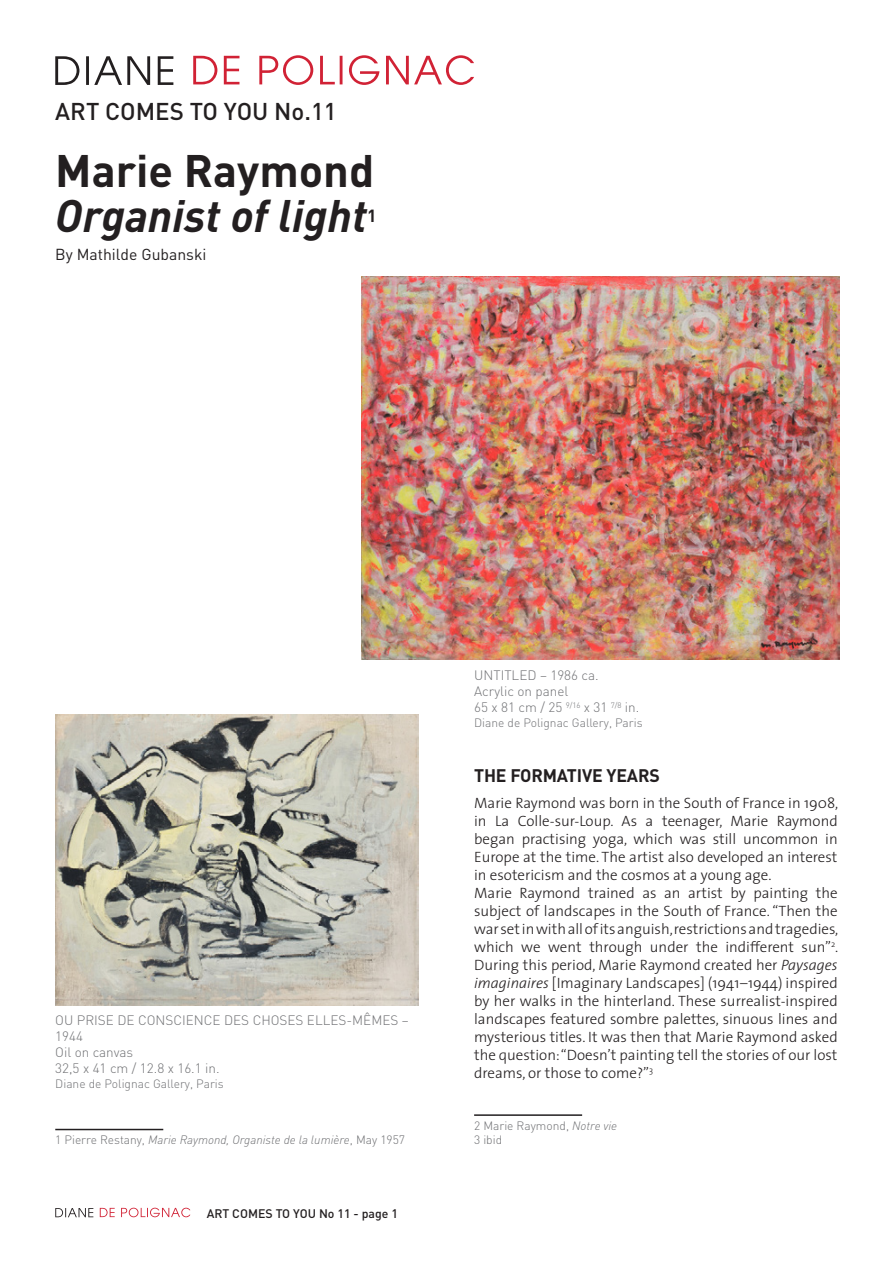
<style>
.page{position:relative;width:893px;height:1263px;background:#fff}
.page>*{position:absolute;margin:0;border:0;box-sizing:border-box;transform-origin:0 0}
.t1{font:italic 700 45px "DIN";color:#231f20}
.t2{font:700 45px "DIN";color:#231f20}
.t3{font:500 24px "DIN";color:#231f20}
.t4{font:700 18px "DIN";letter-spacing:-.01em;color:#231f20}
.t5{font:700 17.4px "DIN";color:#231f20}
.Style_de_paragraphe{font:15.75px "DIN";color:#231f20}
.Style_de_paragraphe-2{font:300 15px/18px "The Sans";color:#231f20;text-align:justify}
.t6{font:300 13.5px/16.2px "DIN";color:#6f7073}
.t7{font:500 12.3px "DIN";color:#231f20}
.t8{font:italic 300 12px "DIN";color:#6c6d70}
.t9{font:300 12px "DIN";color:#6f7073}
.t10{font:300 12px "DIN";color:#6c6d70}
.s1{font-style:normal}
.s2{font-style:italic}
</style>
<div class="page">
<svg style="left:100px;top:1208px;width:90px;height:9px"></svg>
<svg style="left:55px;top:1208px;width:38px;height:9px"></svg>
<hr style="left:55px;top:1129px;width:108px;height:1px;background:#231f20">
<hr style="left:474px;top:1114px;width:108px;height:2px;background:#231f20">
<svg style="left:193px;top:55px;width:281px;height:30px"></svg>
<svg style="left:55px;top:56px;width:118px;height:29px"></svg>
<img style="left:362px;top:276px;width:478px;height:383px">
<img style="left:55px;top:714px;width:364px;height:291px">
<p class="t3" style="left:55px;top:96px;width:283px">ART COMES TO YOU No.11</p>
<p class="t2" style="left:55px;top:142px;width:321px">Marie Raymond</p>
<p class="t1" style="left:55px;top:187px;width:313px">Organist of light</p>
<p class="t5" style="left:367px;top:205px;width:11px">1</p>
<p class="Style_de_paragraphe" style="left:55px;top:244px;width:153px">By Mathilde Gubanski</p>
<p class="t6" style="left:55px;top:1012px;width:355px">OU PRISE DE CONSCIENCE DES CHOSES ELLES-MÊMES –<br>1944</p>
<p class="t6" style="left:55px;top:1044px;width:80px">Oil on canvas</p>
<p class="t6" style="left:55px;top:1060px;width:166px">32,5 x 41 cm / 12.8 x 16.1 in.</p>
<p class="t9" style="left:55px;top:1076px;width:170px">Diane de Polignac Gallery, Paris</p>
<p class="t8" style="left:55px;top:1132px;width:351px"><span class="s1">1 Pierre Restany,</span> Marie Raymond, Organiste de la lumière<span class="s1">, May 1957</span></p>
<p class="t7" style="left:207px;top:1205px;width:193px">ART COMES TO YOU No 11 - page 1</p>
<p class="t6" style="left:474px;top:667px;width:126px">UNTITLED – 1986 ca.</p>
<p class="t6" style="left:474px;top:683px;width:96px">Acrylic on panel</p>
<p class="t6" style="left:474px;top:699px;width:167px">65 x 81 cm / 25 <sup>9/16</sup> x 31 <sup>7/8</sup> in.</p>
<p class="t9" style="left:474px;top:715px;width:170px">Diane de Polignac Gallery, Paris</p>
<p class="t4" style="left:474px;top:763px;width:187px">THE FORMATIVE YEARS</p>
<p class="Style_de_paragraphe-2" style="left:474px;top:794px;width:366px">Marie Raymond was born in the South of France in 1908, in La Colle-sur-Loup. As a teenager, Marie Raymond began practising yoga, which was still uncommon in Europe at the time. The artist also developed an interest in esotericism and the cosmos at a young age.</p>
<p class="Style_de_paragraphe-2" style="left:474px;top:884px;width:366px">Marie Raymond trained as an artist by painting the subject of landscapes in the South of France. “Then the war set in with all of its anguish, restrictions and tragedies, which we went through under the indifferent sun”<sup>2</sup>.<br>During this period, Marie Raymond created her <span class="s2">Paysages imaginaires</span> [Imaginary Landscapes] (1941–1944) inspired by her walks in the hinterland. These surrealist-inspired landscapes featured sombre palettes, sinuous lines and mysterious titles. It was then that Marie Raymond asked the question: “Doesn’t painting tell the stories of our lost dreams, or those to come?”<sup>3</sup></p>
<p class="t10" style="left:474px;top:1118px;width:145px">2 Marie Raymond, <span class="s2">Notre vie</span></p>
<p class="t10" style="left:474px;top:1132px;width:30px">3 ibid</p>
</div>
